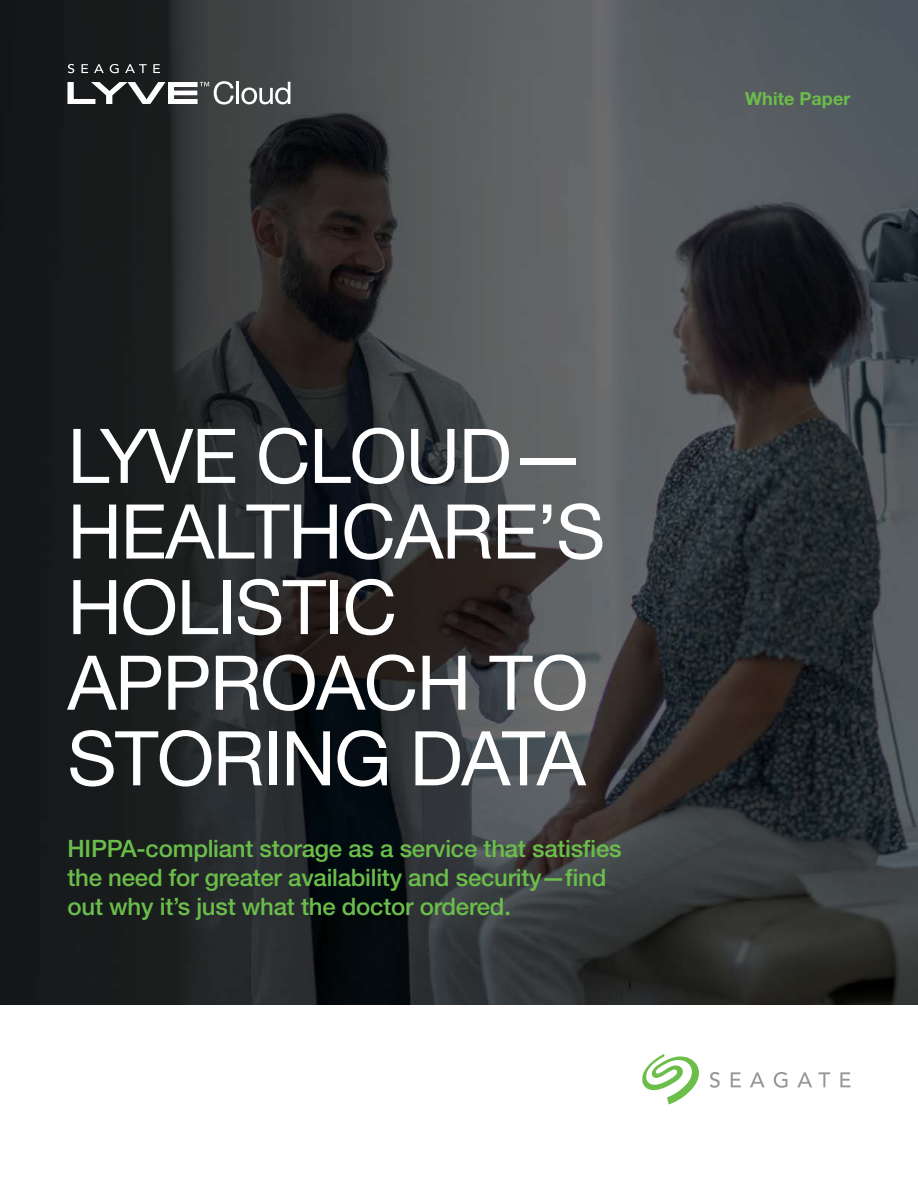
<style>
.page{position:relative;width:918px;height:1188px;background:#fff}
.page>*{position:absolute;margin:0;border:0;box-sizing:border-box;transform-origin:0 0}
.t1{font:75.6px/75.6px "Helvetica Neue";letter-spacing:-.02em;color:#fff}
.t2{font:500 24px/28.8px "Helvetica Neue LT Std";letter-spacing:-.01em;color:#6bbe4a}
.t3{font:700 18px "Helvetica Neue LT Std";letter-spacing:.005em;color:#6bbe4a}
</style>
<div class="page">
<img style="left:0;top:0;width:918px;height:1004px">
<svg style="left:710px;top:1072px;width:10px;height:16px"></svg>
<svg style="left:731px;top:1072px;width:10px;height:15px"></svg>
<svg style="left:750px;top:1072px;width:15px;height:15px"></svg>
<svg style="left:774px;top:1072px;width:13px;height:16px"></svg>
<svg style="left:797px;top:1072px;width:15px;height:15px"></svg>
<svg style="left:819px;top:1072px;width:11px;height:15px"></svg>
<svg style="left:840px;top:1072px;width:11px;height:15px"></svg>
<svg style="left:642px;top:1054px;width:57px;height:51px"></svg>
<hr style="left:236px;top:82px;width:3px;height:22px;background:#fff">
<svg style="left:241px;top:82px;width:49px;height:22px"></svg>
<svg style="left:68px;top:81px;width:166px;height:24px"></svg>
<svg style="left:68px;top:64px;width:6px;height:9px"></svg>
<svg style="left:82px;top:64px;width:6px;height:9px"></svg>
<svg style="left:94px;top:64px;width:10px;height:9px"></svg>
<svg style="left:110px;top:64px;width:9px;height:9px"></svg>
<svg style="left:125px;top:64px;width:22px;height:9px"></svg>
<svg style="left:153px;top:64px;width:7px;height:9px"></svg>
<p class="t3" style="left:745px;top:88px;width:107px">White Paper</p>
<h1 class="t1" style="left:68px;top:423px;width:539px">LYVE CLOUD—<br>HEALTHCARE’S<br>HOLISTIC<br>APPROACH TO<br>STORING DATA</h1>
<p class="t2" style="left:68px;top:834px;width:556px">HIPPA-compliant storage as a service that satisfies the need for greater availability and security—find out why it’s just what the doctor ordered.</p>
</div>
